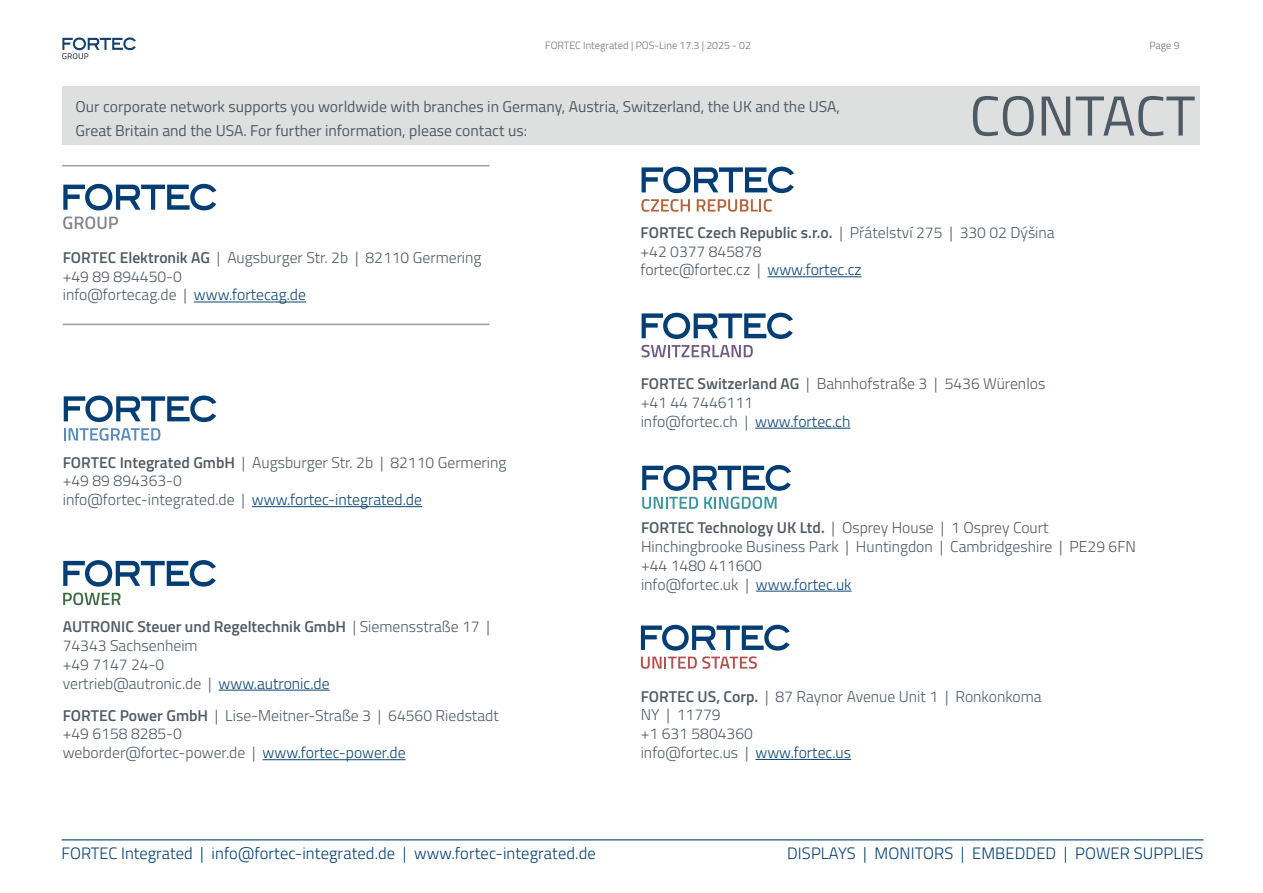
<style>
.page{position:relative;width:1263px;height:893px;background:#fff}
.page>*{position:absolute;margin:0;border:0;box-sizing:border-box;transform-origin:0 0}
.t1{font:56.4px "Titillium Web";letter-spacing:-.005em;color:#505a64}
.t2{font:300 16.5px "Titillium Web";letter-spacing:.005em;color:#023e73}
.t3{font:300 15.6px "Titillium Web";color:#505a64}
.t4{font:15.6px/23.5px "Titillium Web";color:#505a64}
.t5{font:600 15.6px "Titillium Web";color:#505a64}
.t6{font:300 10.5px "Titillium Web";color:#69717a}
.s1{font-weight:600}
.s2{color:#0c4574}
.s3{font-weight:300}
</style>
<div class="page">
<svg style="left:62px;top:37px;width:74px;height:22px"></svg>
<hr style="left:62px;top:839px;width:1141px;height:2px;background:#023e73">
<div style="left:62px;top:87px;width:1138px;height:58px;background:#dde0df"></div>
<svg style="left:63px;top:184px;width:153px;height:26px"></svg>
<svg style="left:63px;top:216px;width:55px;height:13px"></svg>
<svg style="left:64px;top:396px;width:152px;height:26px"></svg>
<svg style="left:64px;top:428px;width:96px;height:13px"></svg>
<svg style="left:63px;top:560px;width:153px;height:27px"></svg>
<svg style="left:63px;top:593px;width:58px;height:12px"></svg>
<svg style="left:641px;top:167px;width:153px;height:26px"></svg>
<svg style="left:641px;top:199px;width:49px;height:13px"></svg>
<svg style="left:697px;top:199px;width:75px;height:13px"></svg>
<hr style="left:194px;top:302px;width:112px;height:1px;background:#0c4574">
<hr style="left:252px;top:506px;width:170px;height:1px;background:#0c4574">
<hr style="left:219px;top:690px;width:111px;height:1px;background:#0c4574">
<hr style="left:263px;top:759px;width:143px;height:1px;background:#0c4574">
<hr style="left:755px;top:428px;width:95px;height:1px;background:#0c4574">
<hr style="left:756px;top:591px;width:96px;height:1px;background:#0c4574">
<hr style="left:755px;top:759px;width:96px;height:1px;background:#0c4574">
<hr style="left:62px;top:165px;width:428px;height:1px;background:#7c7f85">
<hr style="left:63px;top:324px;width:427px;height:1px;background:#7c7f85">
<svg style="left:642px;top:465px;width:149px;height:26px"></svg>
<svg style="left:642px;top:497px;width:56px;height:12px"></svg>
<svg style="left:704px;top:497px;width:72px;height:12px"></svg>
<hr style="left:767px;top:277px;width:94px;height:1px;background:#0c4574">
<svg style="left:642px;top:313px;width:151px;height:26px"></svg>
<svg style="left:641px;top:345px;width:112px;height:12px"></svg>
<svg style="left:641px;top:625px;width:149px;height:44px"></svg>
<p class="t6" style="left:545px;top:38px;width:207px">FORTEC Integrated | POS-Line 17.3 | 2025 - 02</p>
<p class="t6" style="left:1149px;top:38px;width:32px">Page 9</p>
<p class="t4" style="left:76px;top:94px;width:766px">Our corporate network supports you worldwide with branches in Germany, Austria, Switzerland, the UK and the USA,<br>Great Britain and the USA. For further information, please contact us:</p>
<p class="t1" style="left:969px;top:75px;width:227px">CONTACT</p>
<p class="t3" style="left:63px;top:246px;width:420px"><span class="s1">FORTEC Elektronik AG</span> | Augsburger Str. 2b | 82110 Germering</p>
<p class="t3" style="left:63px;top:265px;width:121px">+49 89 894450-0</p>
<p class="t3" style="left:63px;top:284px;width:245px">info@fortecag.de | <span class="s2">www.fortecag.de</span></p>
<p class="t3" style="left:63px;top:451px;width:445px"><span class="s1">FORTEC Integrated GmbH</span> | Augsburger Str. 2b | 82110 Germering</p>
<p class="t3" style="left:63px;top:470px;width:121px">+49 89 894363-0</p>
<p class="t3" style="left:63px;top:488px;width:361px">info@fortec-integrated.de | <span class="s2">www.fortec-integrated.de</span></p>
<p class="t5" style="left:63px;top:615px;width:429px">AUTRONIC Steuer und Regeltechnik GmbH <span class="s3">| Siemensstraße 17 |</span></p>
<p class="t3" style="left:63px;top:634px;width:136px">74343 Sachsenheim</p>
<p class="t3" style="left:63px;top:653px;width:103px">+49 7147 24-0</p>
<p class="t3" style="left:63px;top:672px;width:268px">vertrieb@autronic.de | <span class="s2">www.autronic.de</span></p>
<p class="t3" style="left:63px;top:704px;width:438px"><span class="s1">FORTEC Power GmbH</span> | Lise-Meitner-Straße 3 | 64560 Riedstadt</p>
<p class="t3" style="left:63px;top:723px;width:121px">+49 6158 8285-0</p>
<p class="t3" style="left:63px;top:741px;width:344px">weborder@fortec-power.de | <span class="s2">www.fortec-power.de</span></p>
<p class="t3" style="left:640px;top:221px;width:416px"><span class="s1">FORTEC Czech Republic s.r.o.</span> | Přátelství 275 | 330 02 Dýšina</p>
<p class="t3" style="left:640px;top:240px;width:123px">+42 0377 845878</p>
<p class="t3" style="left:640px;top:259px;width:223px">fortec@fortec.cz | <span class="s2">www.fortec.cz</span></p>
<p class="t3" style="left:641px;top:372px;width:406px"><span class="s1">FORTEC Switzerland AG</span> | Bahnhofstraße 3 | 5436 Würenlos</p>
<p class="t3" style="left:641px;top:391px;width:114px">+41 44 7446111</p>
<p class="t3" style="left:641px;top:410px;width:211px">info@fortec.ch | <span class="s2">www.fortec.ch</span></p>
<p class="t3" style="left:641px;top:516px;width:409px"><span class="s1">FORTEC Technology UK Ltd.</span> | Osprey House | 1 Osprey Court</p>
<p class="t3" style="left:641px;top:535px;width:497px">Hinchingbrooke Business Park | Huntingdon | Cambridgeshire | PE29 6FN</p>
<p class="t3" style="left:641px;top:554px;width:123px">+44 1480 411600</p>
<p class="t3" style="left:641px;top:573px;width:212px">info@fortec.uk | <span class="s2">www.fortec.uk</span></p>
<p class="t3" style="left:641px;top:685px;width:402px"><span class="s1">FORTEC US, Corp.</span> | 87 Raynor Avenue Unit 1 | Ronkonkoma</p>
<p class="t3" style="left:641px;top:703px;width:82px">NY | 11779</p>
<p class="t3" style="left:641px;top:722px;width:114px">+1 631 5804360</p>
<p class="t3" style="left:641px;top:741px;width:212px">info@fortec.us | <span class="s2">www.fortec.us</span></p>
<p class="t2" style="left:62px;top:841px;width:536px">FORTEC Integrated | info@fortec-integrated.de | www.fortec-integrated.de</p>
<p class="t2" style="left:787px;top:841px;width:418px">DISPLAYS | MONITORS | EMBEDDED | POWER SUPPLIES</p>
</div>
